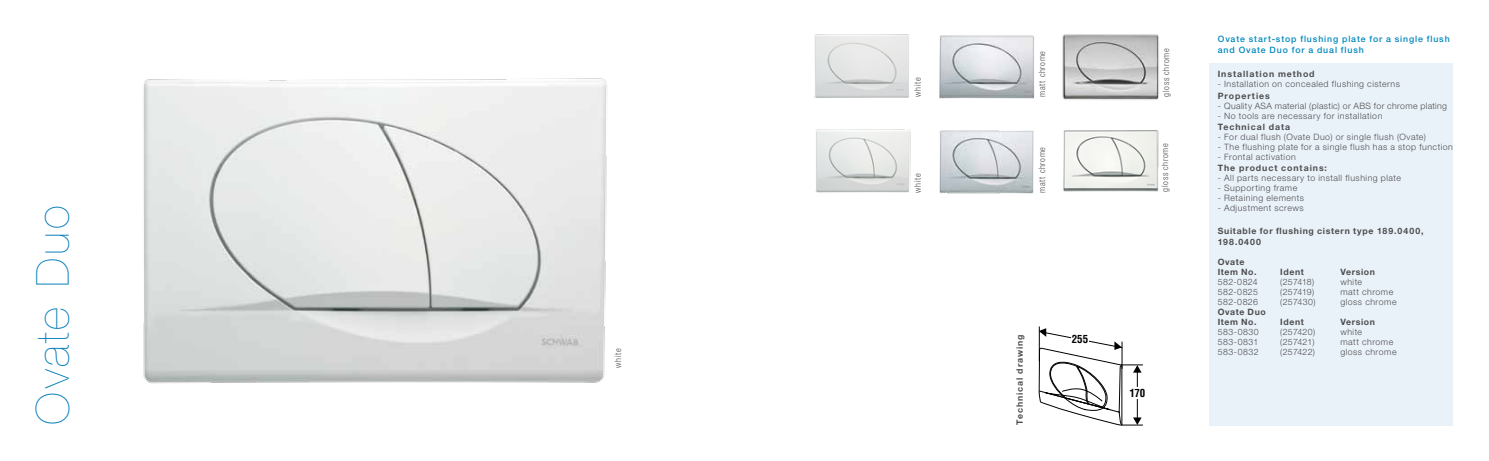
<style>
.page{position:relative;width:1489px;height:461px;background:#fff}
.page>*{position:absolute;margin:0;border:0;box-sizing:border-box;transform-origin:0 0}
.t1{font:200 45.5px "Helvetica Neue LT Pro";letter-spacing:.07em;color:#007cb7}
.t2{font:700 condensed 10.88px "Helvetica LT";color:#000}
.t3{font:300 8.75px "Helvetica Neue LT Pro";letter-spacing:.06em;color:#4d4d4f}
.t4{font:700 8.75px "Helvetica Neue LT Pro";letter-spacing:.1em;color:#4d4d4f}
.t5{font:500 8.75px/11.2px "Helvetica Neue LT Pro";letter-spacing:.1em;color:#0088be}
.t6{font:300 condensed 8.75px "Helvetica Neue LT Pro";letter-spacing:.07em;color:#4d4d4f}
.t7{font:300 8.75px "Helvetica Neue LT Pro";letter-spacing:.04em;color:#4d4d4f}
.t8{font:700 8.75px/11.2px "Helvetica Neue LT Pro";letter-spacing:.08em;color:#4d4d4f}
.t9{font:700 8.75px/10px "Helvetica Neue LT Pro";letter-spacing:.065em;color:#4d4d4f}
</style>
<div class="page">
<img style="left:814px;top:34px;width:95px;height:64px">
<img style="left:939px;top:35px;width:95px;height:64px">
<img style="left:815px;top:130px;width:95px;height:62px">
<img style="left:939px;top:131px;width:94px;height:62px">
<img style="left:1063px;top:130px;width:95px;height:61px">
<img style="left:1062px;top:34px;width:97px;height:66px">
<svg style="left:1038px;top:326px;width:104px;height:100px"></svg>
<div style="left:1209px;top:63px;width:243px;height:362px;background:#eaf2f9"></div>
<img style="left:143px;top:78px;width:464px;height:306px">
<h1 class="t1" style="left:27px;top:425px;width:221px;rotate:-90deg">Ovate Duo</h1>
<p class="t6" style="left:613px;top:367px;width:21px;rotate:-90deg">white</p>
<p class="t6" style="left:912px;top:96px;width:21px;rotate:-90deg">white</p>
<p class="t6" style="left:912px;top:192px;width:21px;rotate:-90deg">white</p>
<p class="t6" style="left:1036px;top:96px;width:47px;rotate:-90deg">matt chrome</p>
<p class="t6" style="left:1160px;top:96px;width:50px;rotate:-90deg">gloss chrome</p>
<p class="t6" style="left:1036px;top:192px;width:47px;rotate:-90deg">matt chrome</p>
<p class="t6" style="left:1159px;top:191px;width:50px;rotate:-90deg">gloss chrome</p>
<p class="t4" style="left:1014px;top:424px;width:92px;rotate:-90deg">Technical drawing</p>
<p class="t2" style="left:1071px;top:332px;width:18px">255</p>
<p class="t2" style="left:1129px;top:386px;width:17px">170</p>
<p class="t5" style="left:1217px;top:33px;width:233px">Ovate start-stop flushing plate for a single flush and Ovate Duo for a dual flush</p>
<p class="t4" style="left:1217px;top:69px;width:98px">Installation method</p>
<p class="t3" style="left:1217px;top:79px;width:184px">- Installation on concealed flushing cisterns</p>
<p class="t4" style="left:1217px;top:90px;width:54px">Properties</p>
<p class="t7" style="left:1217px;top:100px;width:231px">- Quality ASA material (plastic) or ABS for chrome plating</p>
<p class="t3" style="left:1217px;top:110px;width:166px">- No tools are necessary for installation</p>
<p class="t4" style="left:1217px;top:121px;width:74px">Technical data</p>
<p class="t3" style="left:1217px;top:131px;width:209px">- For dual flush (Ovate Duo) or single flush (Ovate)</p>
<p class="t3" style="left:1217px;top:141px;width:237px">- The flushing plate for a single flush has a stop function</p>
<p class="t3" style="left:1217px;top:151px;width:79px">- Frontal activation</p>
<p class="t4" style="left:1217px;top:162px;width:111px">The product contains:</p>
<p class="t3" style="left:1217px;top:173px;width:185px">- All parts necessary to install flushing plate</p>
<p class="t3" style="left:1217px;top:183px;width:81px">- Supporting frame</p>
<p class="t3" style="left:1217px;top:193px;width:88px">- Retaining elements</p>
<p class="t3" style="left:1217px;top:203px;width:87px">- Adjustment screws</p>
<p class="t8" style="left:1217px;top:225px;width:207px">Suitable for flushing cistern type 189.0400,<br>198.0400</p>
<p class="t9" style="left:1217px;top:256px;width:40px">Ovate<br>Item No.</p>
<p class="t4" style="left:1280px;top:266px;width:25px">Ident</p>
<p class="t9" style="left:1340px;top:266px;width:36px">Version</p>
<p class="t3" style="left:1217px;top:276px;width:41px">582-0824</p>
<p class="t3" style="left:1280px;top:276px;width:35px">(257418)</p>
<p class="t3" style="left:1340px;top:276px;width:23px">white</p>
<p class="t3" style="left:1217px;top:286px;width:42px">582-0825</p>
<p class="t3" style="left:1280px;top:286px;width:36px">(257419)</p>
<p class="t3" style="left:1340px;top:286px;width:54px">matt chrome</p>
<p class="t3" style="left:1217px;top:296px;width:42px">582-0826</p>
<p class="t3" style="left:1280px;top:296px;width:37px">(257430)</p>
<p class="t3" style="left:1340px;top:296px;width:58px">gloss chrome</p>
<p class="t9" style="left:1217px;top:306px;width:50px">Ovate Duo<br>Item No.</p>
<p class="t4" style="left:1280px;top:316px;width:25px">Ident</p>
<p class="t9" style="left:1340px;top:316px;width:36px">Version</p>
<p class="t3" style="left:1217px;top:326px;width:42px">583-0830</p>
<p class="t3" style="left:1280px;top:326px;width:36px">(257420)</p>
<p class="t3" style="left:1340px;top:326px;width:23px">white</p>
<p class="t3" style="left:1217px;top:336px;width:42px">583-0831</p>
<p class="t3" style="left:1280px;top:336px;width:36px">(257421)</p>
<p class="t3" style="left:1340px;top:336px;width:54px">matt chrome</p>
<p class="t3" style="left:1217px;top:346px;width:42px">583-0832</p>
<p class="t3" style="left:1280px;top:346px;width:36px">(257422)</p>
<p class="t3" style="left:1340px;top:346px;width:58px">gloss chrome</p>
</div>
